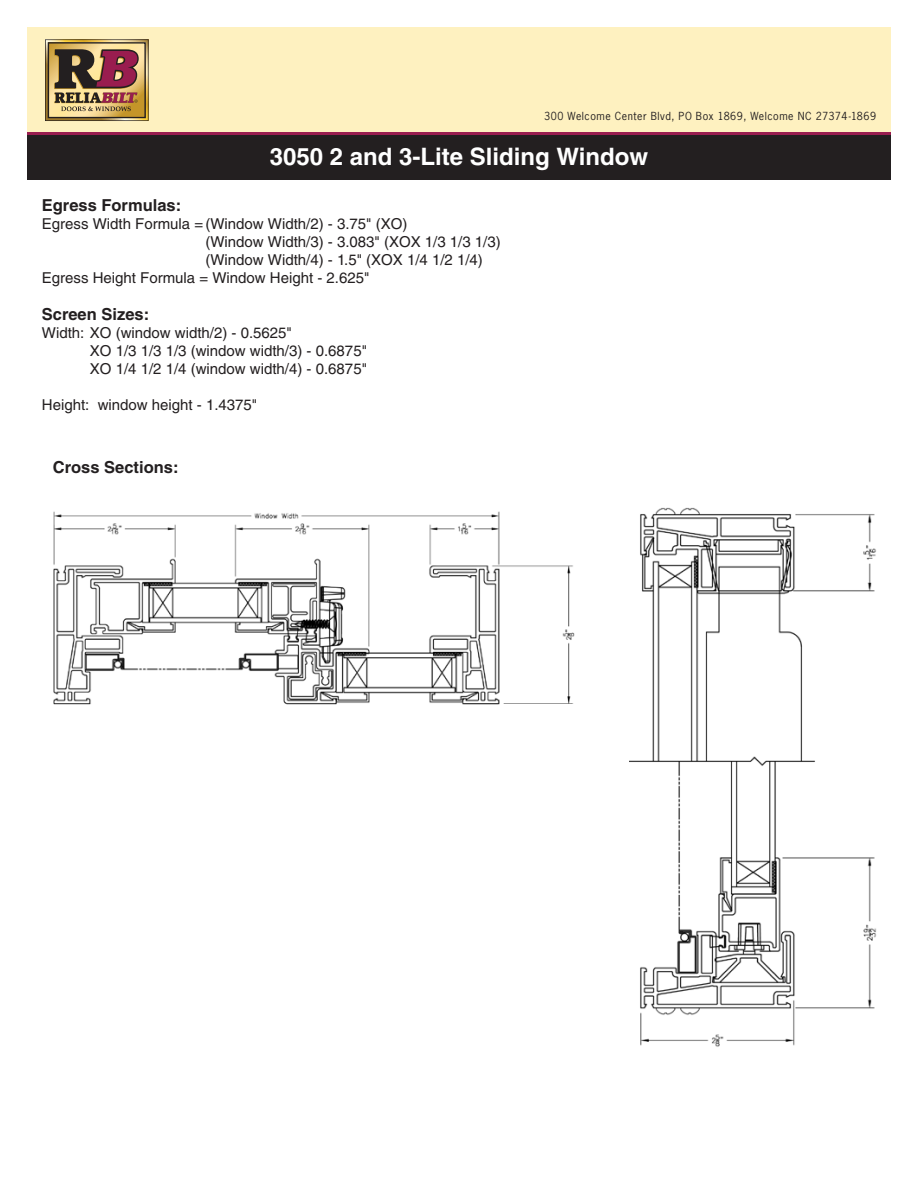
<style>
.page{position:relative;width:918px;height:1188px;background:#fff}
.page>*{position:absolute;margin:0;border:0;box-sizing:border-box;transform-origin:0 0}
.t1{font:700 24px "Helvetica";color:#fff}
.t2{font:700 16.5px "Helvetica";color:#231f20}
.t3{font:15px/18px "Helvetica";color:#231f20}
.t4{font:10.5px "News Gothic Std";letter-spacing:.05em;color:#231f20}
</style>
<div class="page">
<div style="left:27px;top:27px;width:864px;height:109px;background:#fef1c0"></div>
<svg style="left:27px;top:132px;width:864px;height:4px;background:#7b1d43"></svg>
<div style="left:27px;top:136px;width:864px;height:44px;background:#231f20"></div>
<svg style="left:45px;top:39px;width:104px;height:82px;background:#9f7a57"></svg>
<img style="left:630px;top:507px;width:247px;height:540px">
<img style="left:53px;top:511px;width:522px;height:194px">
<p class="t4" style="left:544px;top:109px;width:333px">300 Welcome Center Blvd, PO Box 1869, Welcome NC 27374-1869</p>
<h1 class="t1" style="left:270px;top:142px;width:380px">3050 2 and 3-Lite Sliding Window</h1>
<p class="t2" style="left:42px;top:195px;width:141px">Egress Formulas:</p>
<p class="t3" style="left:42px;top:215px;width:367px">Egress Width Formula = (Window Width/2) - 3.75" (XO)</p>
<p class="t3" style="left:205px;top:233px;width:297px">(Window Width/3) - 3.083" (XOX 1/3 1/3 1/3)</p>
<p class="t3" style="left:205px;top:251px;width:279px">(Window Width/4) - 1.5" (XOX 1/4 1/2 1/4)</p>
<p class="t3" style="left:42px;top:269px;width:329px">Egress Height Formula = Window Height - 2.625"</p>
<p class="t2" style="left:42px;top:304px;width:109px">Screen Sizes:</p>
<p class="t3" style="left:90px;top:324px;width:279px;text-indent:-48px">Width: XO (window width/2) - 0.5625"<br>XO 1/3 1/3 1/3 (window width/3) - 0.6875"<br>XO 1/4 1/2 1/4 (window width/4) - 0.6875"</p>
<p class="t3" style="left:42px;top:396px;width:217px">Height: window height - 1.4375"</p>
<p class="t2" style="left:53px;top:457px;width:127px">Cross Sections:</p>
</div>
